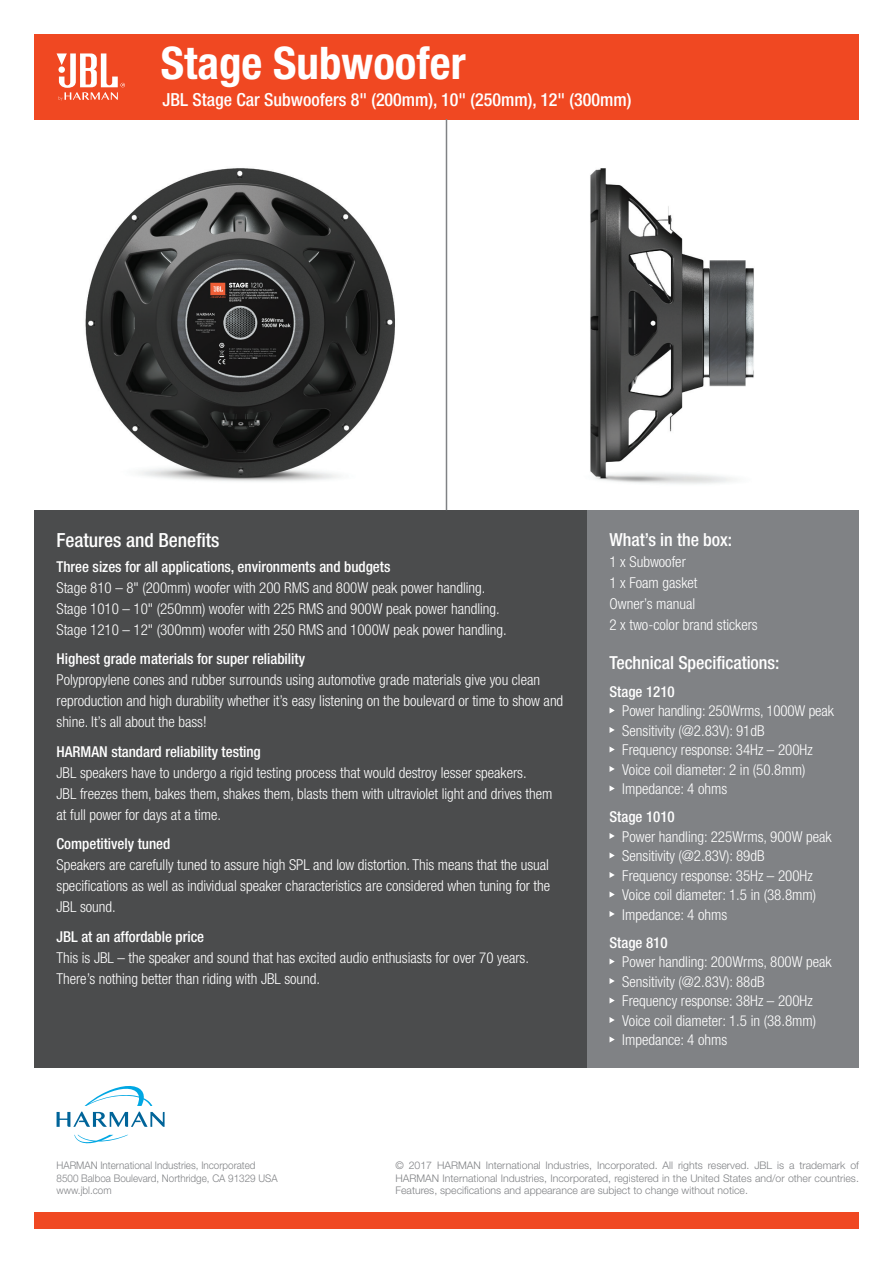
<style>
.page{position:relative;width:893px;height:1263px;background:#fff}
.page>*{position:absolute;margin:0;border:0;box-sizing:border-box;transform-origin:0 0}
.t1{font:700 condensed 45px "Helvetica Neue LT Pro";color:#fff}
.t2{font:500 condensed 19.5px "Helvetica Neue LT Pro";color:#fff}
.t3{font:500 condensed 18px "Helvetica Neue LT Pro";color:#fff}
.t4{font:300 condensed 15px/21px "Helvetica Neue LT Pro";color:#fff}
.t5{font:500 condensed 15px "Helvetica Neue LT Pro";color:#fff}
.t6{font:300 10.5px/12.6px "Helvetica Neue LT Std";color:#808285;text-align:justify}
.t7{font:300 10.5px/12.6px "Helvetica Neue LT Pro";color:#808285;scale:.94 1}
</style>
<div class="page">
<img style="left:590px;top:168px;width:164px;height:316px">
<img style="left:85px;top:168px;width:310px;height:314px">
<div style="left:34px;top:510px;width:553px;height:558px;background:#4b4c4d"></div>
<div style="left:34px;top:1213px;width:825px;height:16px;background:#f04822"></div>
<div style="left:587px;top:510px;width:272px;height:558px;background:#808285"></div>
<svg style="left:609px;top:707px;width:6px;height:6px"></svg>
<svg style="left:609px;top:727px;width:6px;height:6px"></svg>
<svg style="left:609px;top:746px;width:6px;height:6px"></svg>
<svg style="left:609px;top:766px;width:6px;height:6px"></svg>
<svg style="left:609px;top:785px;width:6px;height:6px"></svg>
<svg style="left:609px;top:833px;width:6px;height:6px"></svg>
<svg style="left:609px;top:852px;width:6px;height:6px"></svg>
<svg style="left:609px;top:872px;width:6px;height:6px"></svg>
<svg style="left:609px;top:891px;width:6px;height:6px"></svg>
<svg style="left:609px;top:911px;width:6px;height:6px"></svg>
<svg style="left:609px;top:958px;width:6px;height:6px"></svg>
<svg style="left:609px;top:978px;width:6px;height:6px"></svg>
<svg style="left:609px;top:997px;width:6px;height:6px"></svg>
<svg style="left:609px;top:1017px;width:6px;height:6px"></svg>
<svg style="left:609px;top:1036px;width:6px;height:6px"></svg>
<svg style="left:74px;top:1135px;width:54px;height:9px"></svg>
<svg style="left:57px;top:1086px;width:108px;height:41px"></svg>
<div style="left:34px;top:34px;width:825px;height:85px;background:#f04822"></div>
<svg style="left:57px;top:53px;width:68px;height:48px"></svg>
<hr style="left:446px;top:119px;width:1px;height:391px;background:#808285">
<h1 class="t1" style="left:161px;top:36px;width:306px">Stage Subwoofer</h1>
<p class="t3" style="left:163px;top:89px;width:470px">JBL Stage Car Subwoofers 8" (200mm), 10" (250mm), 12" (300mm)</p>
<h2 class="t2" style="left:57px;top:528px;width:165px">Features and Benefits</h2>
<p class="t5" style="left:57px;top:558px;width:335px">Three sizes for all applications, environments and budgets</p>
<p class="t4" style="left:57px;top:577px;width:452px">Stage 810 – 8" (200mm) woofer with 200 RMS and 800W peak power handling.<br>Stage 1010 – 10" (250mm) woofer with 225 RMS and 900W peak power handling.<br>Stage 1210 – 12" (300mm) woofer with 250 RMS and 1000W peak power handling.</p>
<p class="t5" style="left:57px;top:650px;width:250px">Highest grade materials for super reliability</p>
<p class="t4" style="left:57px;top:669px;width:508px">Polypropylene cones and rubber surrounds using automotive grade materials give you clean reproduction and high durability whether it’s easy listening on the boulevard or time to show and shine. It’s all about the bass!</p>
<p class="t5" style="left:57px;top:743px;width:206px">HARMAN standard reliability testing</p>
<p class="t4" style="left:57px;top:762px;width:497px">JBL speakers have to undergo a rigid testing process that would destroy lesser speakers.<br>JBL freezes them, bakes them, shakes them, blasts them with ultraviolet light and drives them at full power for days at a time.</p>
<p class="t5" style="left:57px;top:835px;width:115px">Competitively tuned</p>
<p class="t4" style="left:57px;top:854px;width:495px;text-align:justify">Speakers are carefully tuned to assure high SPL and low distortion. This means that the usual specifications as well as individual speaker characteristics are considered when tuning for the JBL sound.</p>
<p class="t5" style="left:57px;top:928px;width:149px">JBL at an affordable price</p>
<p class="t4" style="left:57px;top:947px;width:474px">This is JBL – the speaker and sound that has excited audio enthusiasts for over 70 years.<br>There’s nothing better than riding with JBL sound.</p>
<p class="t3" style="left:609px;top:528px;width:124px">What’s in the box:</p>
<p class="t4" style="left:609px;top:551px;width:150px">1 x Subwoofer<br>1 x Foam gasket<br>Owner’s manual<br>2 x two-color brand stickers</p>
<p class="t3" style="left:609px;top:651px;width:171px">Technical Specifications:</p>
<p class="t5" style="left:609px;top:682px;width:67px">Stage 1210</p>
<p class="t4" style="left:622px;top:701px;width:213px;line-height:19.5px">Power handling: 250Wrms, 1000W peak<br>Sensitivity (@2.83V): 91dB<br>Frequency response: 34Hz – 200Hz<br>Voice coil diameter: 2 in (50.8mm)<br>Impedance: 4 ohms</p>
<p class="t5" style="left:609px;top:808px;width:67px">Stage 1010</p>
<p class="t4" style="left:622px;top:826px;width:211px;line-height:19.5px">Power handling: 225Wrms, 900W peak<br>Sensitivity (@2.83V): 89dB<br>Frequency response: 35Hz – 200Hz<br>Voice coil diameter: 1.5 in (38.8mm)<br>Impedance: 4 ohms</p>
<p class="t5" style="left:609px;top:933px;width:60px">Stage 810</p>
<p class="t4" style="left:622px;top:952px;width:211px;line-height:19.5px">Power handling: 200Wrms, 800W peak<br>Sensitivity (@2.83V): 88dB<br>Frequency response: 38Hz – 200Hz<br>Voice coil diameter: 1.5 in (38.8mm)<br>Impedance: 4 ohms</p>
<p class="t7" style="left:57px;top:1159px;width:237px">HARMAN International Industries, Incorporated<br>8500 Balboa Boulevard, Northridge, CA 91329 USA www.jbl.com</p>
<p class="t6" style="left:395px;top:1159px;width:465px">© 2017 HARMAN International Industries, Incorporated. All rights reserved. JBL is a trademark of HARMAN International Industries, Incorporated, registered in the United States and/or other countries.<br>Features, specifications and appearance are subject to change without notice.</p>
</div>
